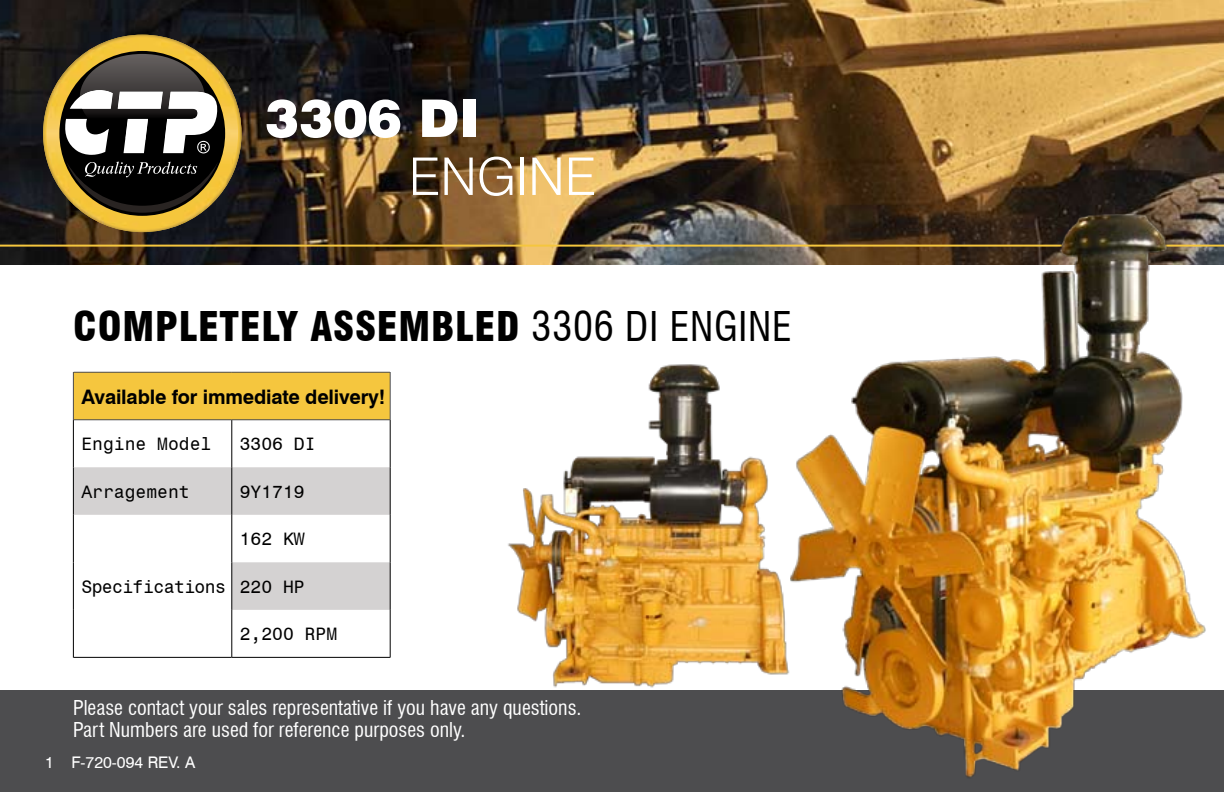
<style>
.page{position:relative;width:1224px;height:792px;background:#fff}
.page>*{position:absolute;margin:0;border:0;box-sizing:border-box;transform-origin:0 0}
.t1{font:900 52px "Swiss 721 BT";color:#fff}
.t2{font:300 52px "Swiss 721 BT";color:#fff}
.t3{font:900 condensed 40px "Swiss 721 BT";letter-spacing:.02em;color:#000}
.t4{font:condensed 20px/22px "Swiss 721 BT";color:#fff}
.t5{font:700 20px "Swiss 721 BT";letter-spacing:-.01em;color:#000}
.t6{font:18px "Monospace 821 BT";color:#000}
.t7{font:18px "Monospace 821 BT";letter-spacing:-.03em;color:#000}
.t8{font:16px "Swiss 721 BT";color:#fff}
.s1{font-weight:400}
</style>
<div class="page">
<div style="left:0;top:691px;width:1224px;height:101px;background:#4d4d4f"></div>
<img style="left:0;top:0;width:1224px;height:264px">
<hr style="left:0;top:245px;width:1224px;height:2px;background:#f5c63e">
<img style="left:89px;top:35px;width:107px;height:3px">
<img style="left:43px;top:95px;width:3px;height:91px">
<img style="left:238px;top:95px;width:4px;height:91px">
<img style="left:104px;top:229px;width:77px;height:3px">
<img style="left:46px;top:38px;width:192px;height:191px">
<div style="left:59px;top:51px;width:166px;height:165px;background:#000;border-radius:50%"></div>
<svg style="left:67px;top:162px;width:151px;height:51px"></svg>
<svg style="left:65px;top:50px;width:153px;height:105px"></svg>
<div style="left:73px;top:372px;width:317px;height:48px;background:#f5c63e"></div>
<svg style="left:74px;top:467px;width:316px;height:143px"></svg>
<hr style="left:73px;top:420px;width:1px;height:47px;background:#000">
<hr style="left:390px;top:420px;width:1px;height:47px;background:#000">
<hr style="left:73px;top:467px;width:1px;height:48px;background:#000">
<hr style="left:390px;top:467px;width:1px;height:48px;background:#000">
<hr style="left:231px;top:420px;width:1px;height:47px;background:#000">
<hr style="left:231px;top:467px;width:1px;height:48px;background:#000">
<hr style="left:390px;top:515px;width:1px;height:47px;background:#000">
<hr style="left:390px;top:562px;width:1px;height:48px;background:#000">
<hr style="left:390px;top:610px;width:1px;height:48px;background:#000">
<hr style="left:74px;top:372px;width:158px;height:1px;background:#4d4d4f">
<hr style="left:73px;top:372px;width:1px;height:48px;background:#4d4d4f">
<hr style="left:232px;top:372px;width:158px;height:1px;background:#4d4d4f">
<hr style="left:390px;top:372px;width:1px;height:48px;background:#4d4d4f">
<hr style="left:74px;top:419px;width:158px;height:1px;background:#4d4d4f">
<hr style="left:232px;top:419px;width:158px;height:1px;background:#4d4d4f">
<hr style="left:232px;top:657px;width:158px;height:1px;background:#000">
<hr style="left:73px;top:515px;width:1px;height:47px;background:#000">
<hr style="left:73px;top:562px;width:1px;height:48px;background:#000">
<hr style="left:73px;top:610px;width:1px;height:48px;background:#000">
<hr style="left:74px;top:657px;width:158px;height:1px;background:#000">
<hr style="left:231px;top:515px;width:1px;height:47px;background:#000">
<hr style="left:231px;top:562px;width:1px;height:48px;background:#000">
<hr style="left:231px;top:610px;width:1px;height:48px;background:#000">
<img style="left:790px;top:211px;width:434px;height:567px">
<img style="left:506px;top:350px;width:306px;height:358px">
<h1 class="t1" style="left:265px;top:87px;width:216px">3306 di</h1>
<h1 class="t2" style="left:409px;top:145px;width:189px">ENGINE</h1>
<h2 class="t3" style="left:73px;top:302px;width:720px">COMPLETELY ASSEMBLED <span class="s1">3306 DI ENGINE</span></h2>
<p class="t5" style="left:81px;top:384px;width:305px">Available for immediate delivery!</p>
<p class="t6" style="left:81px;top:433px;width:132px">Engine Model</p>
<p class="t6" style="left:240px;top:433px;width:77px">3306 DI</p>
<p class="t6" style="left:81px;top:481px;width:110px">Arragement</p>
<p class="t6" style="left:240px;top:481px;width:67px">9Y1719</p>
<p class="t7" style="left:81px;top:575px;width:146px">Specifications</p>
<p class="t6" style="left:240px;top:528px;width:67px">162 KW</p>
<p class="t6" style="left:240px;top:576px;width:67px">220 HP</p>
<p class="t6" style="left:240px;top:623px;width:99px">2,200 RPM</p>
<p class="t4" style="left:73px;top:697px;width:510px">Please contact your sales representative if you have any questions.<br>Part Numbers are used for reference purposes only.</p>
<p class="t8" style="left:45px;top:753px;width:151px">1 F-720-094 REV. A</p>
</div>
